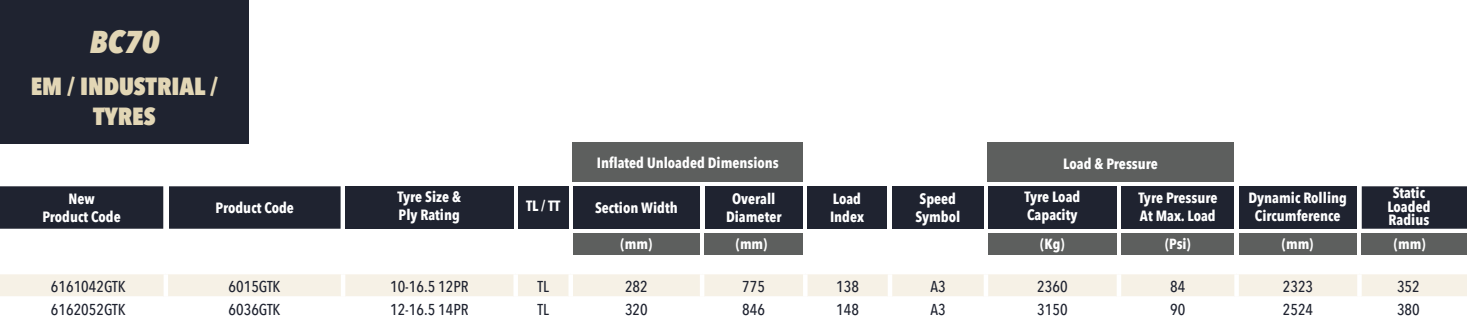
<style>
.page{position:relative;width:1467px;height:319px;background:#fff}
.page>*{position:absolute;margin:0;border:0;box-sizing:border-box;transform-origin:0 0}
.t1{font:italic 800 31.5px "Avenir Next Condensed";color:#e2d6b5}
.t2{font:800 24.75px "Avenir Next Condensed";color:#e2d6b5}
.t3{font:500 15.75px "Avenir Next Condensed";color:#1f2330}
.t4{font:700 14.85px "Avenir Next Condensed";color:#fff}
.t5{font:700 14.62px "Avenir Next Condensed";color:#fff}
</style>
<div class="page">
<div style="left:0;top:0;width:249px;height:144px;background:#1f2330"></div>
<div style="left:573px;top:186px;width:127px;height:43px;background:#1f2330"></div>
<div style="left:705px;top:186px;width:98px;height:43px;background:#1f2330"></div>
<div style="left:345px;top:186px;width:168px;height:43px;background:#1f2330"></div>
<div style="left:807px;top:186px;width:79px;height:43px;background:#1f2330"></div>
<div style="left:518px;top:186px;width:50px;height:43px;background:#1f2330"></div>
<div style="left:1239px;top:186px;width:118px;height:43px;background:#1f2330"></div>
<div style="left:892px;top:186px;width:91px;height:43px;background:#1f2330"></div>
<div style="left:1362px;top:186px;width:105px;height:43px;background:#1f2330"></div>
<div style="left:169px;top:186px;width:172px;height:43px;background:#1f2330"></div>
<div style="left:0;top:186px;width:163px;height:43px;background:#1f2330"></div>
<div style="left:1122px;top:186px;width:112px;height:43px;background:#1f2330"></div>
<div style="left:988px;top:186px;width:129px;height:43px;background:#1f2330"></div>
<div style="left:988px;top:233px;width:129px;height:22px;background:#5d5f5e"></div>
<div style="left:1121px;top:233px;width:112px;height:22px;background:#5d5f5e"></div>
<div style="left:573px;top:233px;width:127px;height:22px;background:#5d5f5e"></div>
<div style="left:705px;top:233px;width:98px;height:22px;background:#5d5f5e"></div>
<div style="left:1239px;top:233px;width:118px;height:22px;background:#5d5f5e"></div>
<div style="left:1362px;top:233px;width:105px;height:22px;background:#5d5f5e"></div>
<div style="left:573px;top:142px;width:230px;height:40px;background:#5d5f5e"></div>
<div style="left:987px;top:142px;width:246px;height:40px;background:#5d5f5e"></div>
<div style="left:0;top:274px;width:1467px;height:22px;background:#f6f1e6"></div>
<hr style="left:164px;top:274px;width:4px;height:23px;background:#fff">
<hr style="left:341px;top:274px;width:4px;height:23px;background:#fff">
<div style="left:513px;top:274px;width:5px;height:23px;background:#fff"></div>
<div style="left:568px;top:274px;width:5px;height:23px;background:#fff"></div>
<hr style="left:700px;top:274px;width:4px;height:23px;background:#fff">
<div style="left:803px;top:274px;width:5px;height:23px;background:#fff"></div>
<hr style="left:888px;top:274px;width:4px;height:23px;background:#fff">
<hr style="left:984px;top:274px;width:4px;height:23px;background:#fff">
<hr style="left:1117px;top:274px;width:4px;height:23px;background:#fff">
<div style="left:1234px;top:274px;width:5px;height:23px;background:#fff"></div>
<div style="left:1357px;top:274px;width:5px;height:23px;background:#fff"></div>
<p class="t1" style="left:90px;top:22px;width:71px">BC70</p>
<p class="t2" style="left:31px;top:71px;width:189px">EM / INDUSTRIAL /</p>
<p class="t2" style="left:93px;top:101px;width:64px">TYRES</p>
<p class="t4" style="left:69px;top:190px;width:28px">New</p>
<p class="t4" style="left:42px;top:207px;width:80px">Product Code</p>
<p class="t4" style="left:216px;top:198px;width:80px">Product Code</p>
<p class="t4" style="left:397px;top:188px;width:65px">Tyre Size &amp;</p>
<p class="t4" style="left:399px;top:206px;width:63px">Ply Rating</p>
<p class="t4" style="left:526px;top:196px;width:36px">TL / TT</p>
<p class="t4" style="left:597px;top:154px;width:184px">Inflated Unloaded Dimensions</p>
<p class="t4" style="left:595px;top:198px;width:84px">Section Width</p>
<p class="t4" style="left:732px;top:190px;width:45px">Overall</p>
<p class="t4" style="left:726px;top:208px;width:57px">Diameter</p>
<p class="t4" style="left:833px;top:190px;width:30px">Load</p>
<p class="t4" style="left:830px;top:208px;width:36px">Index</p>
<p class="t4" style="left:919px;top:190px;width:38px">Speed</p>
<p class="t4" style="left:915px;top:208px;width:46px">Symbol</p>
<p class="t4" style="left:1063px;top:154px;width:96px">Load &amp; Pressure</p>
<p class="t4" style="left:1138px;top:189px;width:81px">Tyre Pressure</p>
<p class="t4" style="left:1140px;top:207px;width:77px">At Max. Load</p>
<p class="t4" style="left:1024px;top:188px;width:57px">Tyre Load</p>
<p class="t4" style="left:1027px;top:206px;width:52px">Capacity</p>
<p class="t4" style="left:1248px;top:189px;width:100px">Dynamic Rolling</p>
<p class="t4" style="left:1255px;top:206px;width:87px">Circumference</p>
<p class="t4" style="left:1393px;top:184px;width:34px">Static</p>
<p class="t4" style="left:1387px;top:197px;width:45px">Loaded</p>
<p class="t4" style="left:1389px;top:211px;width:42px">Radius</p>
<p class="t5" style="left:621px;top:234px;width:33px">(mm)</p>
<p class="t5" style="left:736px;top:234px;width:33px">(mm)</p>
<p class="t5" style="left:1040px;top:234px;width:26px">(Kg)</p>
<p class="t5" style="left:1165px;top:234px;width:27px">(Psi)</p>
<p class="t5" style="left:1282px;top:234px;width:33px">(mm)</p>
<p class="t5" style="left:1394px;top:234px;width:33px">(mm)</p>
<p class="t3" style="left:51px;top:277px;width:76px">6161042GTK</p>
<p class="t3" style="left:229px;top:277px;width:53px">6015GTK</p>
<p class="t3" style="left:390px;top:277px;width:80px">10-16.5 12PR</p>
<p class="t3" style="left:538px;top:277px;width:13px">TL</p>
<p class="t3" style="left:625px;top:277px;width:24px">282</p>
<p class="t3" style="left:742px;top:277px;width:24px">775</p>
<p class="t3" style="left:836px;top:277px;width:24px">138</p>
<p class="t3" style="left:930px;top:277px;width:17px">A3</p>
<p class="t3" style="left:1037px;top:277px;width:32px">2360</p>
<p class="t3" style="left:1170px;top:277px;width:17px">84</p>
<p class="t3" style="left:1283px;top:277px;width:32px">2323</p>
<p class="t3" style="left:1397px;top:277px;width:24px">352</p>
<p class="t3" style="left:51px;top:300px;width:76px">6162052GTK</p>
<p class="t3" style="left:229px;top:300px;width:53px">6036GTK</p>
<p class="t3" style="left:390px;top:300px;width:80px">12-16.5 14PR</p>
<p class="t3" style="left:538px;top:300px;width:13px">TL</p>
<p class="t3" style="left:625px;top:300px;width:24px">320</p>
<p class="t3" style="left:742px;top:300px;width:24px">846</p>
<p class="t3" style="left:836px;top:300px;width:24px">148</p>
<p class="t3" style="left:930px;top:300px;width:17px">A3</p>
<p class="t3" style="left:1037px;top:300px;width:32px">3150</p>
<p class="t3" style="left:1170px;top:300px;width:17px">90</p>
<p class="t3" style="left:1283px;top:300px;width:32px">2524</p>
<p class="t3" style="left:1397px;top:300px;width:24px">380</p>
</div>
